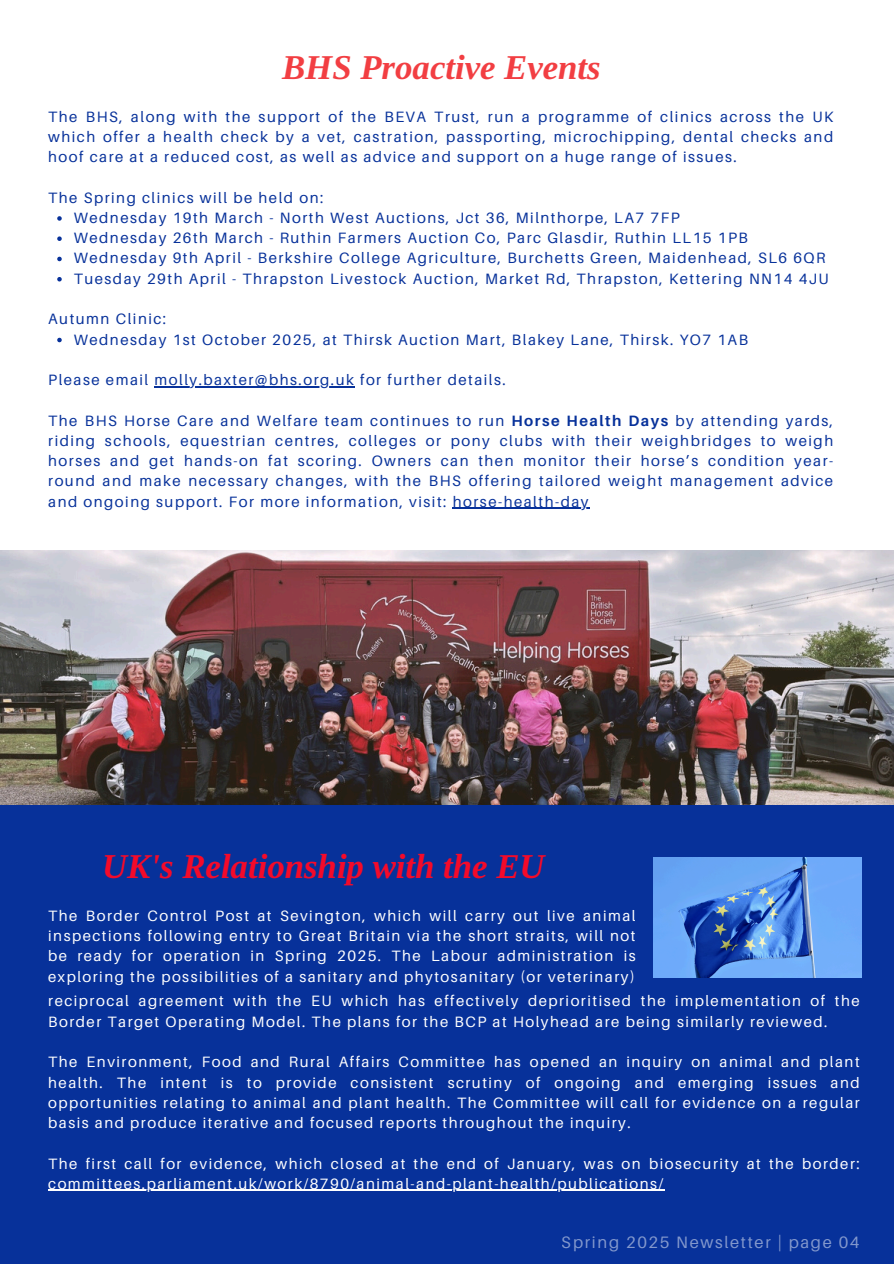
<style>
.page{position:relative;width:894px;height:1264px;background:#fff}
.page>*{position:absolute;margin:0;border:0;box-sizing:border-box;transform-origin:0 0}
.t1{font:italic 700 34.8px "Libra Serif Modern";color:#f40a2a}
.t2{font:italic 700 34.8px "Libra Serif Modern";color:#f23e42}
.t3{font:16.5px "Aileron";letter-spacing:.1em;color:#fff}
.t4{font:15px/20.2px "Aileron";letter-spacing:.1em;color:#07319a;text-align:justify}
.t5{font:15px/20.2px "Aileron";letter-spacing:.1em;color:#fff;text-align:justify}
.s1{font-weight:700}
</style>
<div class="page">
<div style="left:0;top:1220px;width:893px;height:43px;background:#07319a"></div>
<img style="left:0;top:550px;width:893px;height:255px">
<svg style="left:57px;top:216px;width:5px;height:5px"></svg>
<svg style="left:57px;top:236px;width:5px;height:5px"></svg>
<svg style="left:57px;top:257px;width:5px;height:4px"></svg>
<svg style="left:57px;top:277px;width:5px;height:4px"></svg>
<svg style="left:57px;top:338px;width:5px;height:4px"></svg>
<hr style="left:154px;top:386px;width:201px;height:1px;background:#07319a">
<hr style="left:452px;top:507px;width:138px;height:2px;background:#07319a">
<div style="left:0;top:805px;width:892px;height:417px;background:#07319a"></div>
<img style="left:653px;top:857px;width:207px;height:120px">
<hr style="left:48px;top:1189px;width:616px;height:1px;background:#fff">
<h1 class="t2" style="left:282px;top:47px;width:320px">BHS Proactive Events</h1>
<p class="t4" style="left:48px;top:106px;width:786px">The BHS, along with the support of the BEVA Trust, run a programme of clinics across the UK which offer a health check by a vet, castration, passporting, microchipping, dental checks and hoof care at a reduced cost, as well as advice and support on a huge range of issues.</p>
<p class="t4" style="left:48px;top:187px;width:276px">The Spring clinics will be held on:</p>
<p class="t4" style="left:74px;top:207px;width:607px">Wednesday 19th March - North West Auctions, Jct 36, Milnthorpe, LA7 7FP</p>
<p class="t4" style="left:74px;top:227px;width:675px">Wednesday 26th March - Ruthin Farmers Auction Co, Parc Glasdir, Ruthin LL15 1PB</p>
<p class="t4" style="left:74px;top:248px;width:753px">Wednesday 9th April - Berkshire College Agriculture, Burchetts Green, Maidenhead, SL6 6QR</p>
<p class="t4" style="left:74px;top:268px;width:756px">Tuesday 29th April - Thrapston Livestock Auction, Market Rd, Thrapston, Kettering NN14 4JU</p>
<p class="t4" style="left:48px;top:308px;width:119px">Autumn Clinic:</p>
<p class="t4" style="left:74px;top:329px;width:675px">Wednesday 1st October 2025, at Thirsk Auction Mart, Blakey Lane, Thirsk. YO7 1AB</p>
<p class="t4" style="left:48px;top:369px;width:459px">Please email molly.baxter@bhs.org.uk for further details.</p>
<p class="t4" style="left:48px;top:410px;width:457px">The BHS Horse Care and Welfare team continues to run</p>
<p class="t4" style="left:48px;top:410px;width:786px;text-indent:463px"><span class="s1">Horse Health Days</span> by attending yards, riding schools, equestrian centres, colleges or pony clubs with their weighbridges to weigh horses and get hands-on fat scoring. Owners can then monitor their horse’s condition year&shy;round and make necessary changes, with the BHS offering tailored weight management advice and ongoing support. For more information, visit: horse-health-day</p>
<p class="t1" style="left:102px;top:846px;width:444px">UK's Relationship with the EU</p>
<p class="t5" style="left:48px;top:905px;width:588px">The Border Control Post at Sevington, which will carry out live animal inspections following entry to Great Britain via the short straits, will not be ready for operation in Spring 2025. The Labour administration is exploring the possibilities of a sanitary and phytosanitary (or veterinary)</p>
<p class="t5" style="left:48px;top:990px;width:812px">reciprocal agreement with the EU which has effectively deprioritised the implementation of the<br>Border Target Operating Model. The plans for the BCP at Holyhead are being similarly reviewed.</p>
<p class="t5" style="left:48px;top:1051px;width:812px">The Environment, Food and Rural Affairs Committee has opened an inquiry on animal and plant health. The intent is to provide consistent scrutiny of ongoing and emerging issues and opportunities relating to animal and plant health. The Committee will call for evidence on a regular basis and produce iterative and focused reports throughout the inquiry.</p>
<p class="t5" style="left:48px;top:1152px;width:812px">The first call for evidence, which closed at the end of January, was on biosecurity at the border:</p>
<p class="t5" style="left:48px;top:1173px;width:616px">committees.parliament.uk/work/8790/animal-and-plant-health/publications/</p>
<p class="t3" style="left:561px;top:1231px;width:299px">Spring 2025 Newsletter | page 04</p>
</div>
